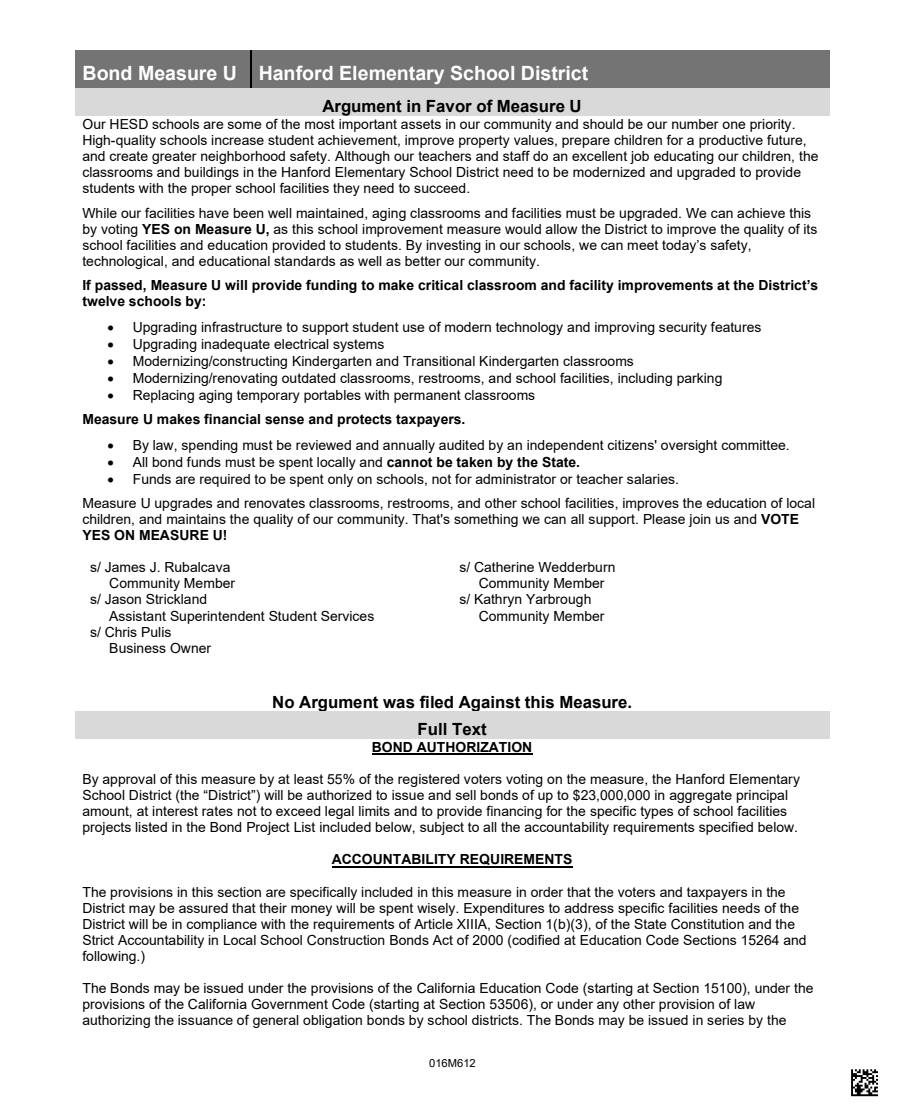
<style>
.page{position:relative;width:905px;height:1107px;background:#fff}
.page>*{position:absolute;margin:0;border:0;box-sizing:border-box;transform-origin:0 0}
.t1{font:700 19.65px "Arial";color:#fff}
.t2{font:700 16.8px/27.8px "Arial";color:#000;text-align:center}
.t3{font:13.95px/16px "Arial";color:#000}
.t4{font:700 13.95px/16px "Arial";color:#000}
.t5{font:11.25px "Arial";color:#000}
.s1{font-weight:700}
</style>
<div class="page">
<div style="left:75px;top:50px;width:175px;height:38px;background:#747474"></div>
<div style="left:252px;top:50px;width:577px;height:38px;background:#747474"></div>
<hr style="left:251px;top:50px;width:1px;height:38px;background:#000">
<hr style="left:250px;top:50px;width:1px;height:38px;background:#000">
<div style="left:82px;top:88px;width:739px;height:28px;background:#d9d9d9"></div>
<div style="left:82px;top:711px;width:739px;height:28px;background:#d9d9d9"></div>
<hr style="left:372px;top:753px;width:160px;height:2px;background:#000">
<hr style="left:331px;top:866px;width:241px;height:1px;background:#000">
<svg style="left:851px;top:1069px;width:27px;height:25px"></svg>
<hr style="left:851px;top:1094px;width:27px;height:2px;background:#000">
<h1 class="t1" style="left:82px;top:60px;width:507px">Bond Measure U Hanford Elementary School District</h1>
<p class="t2" style="left:322px;top:93px;width:261px">Argument in Favor of Measure U</p>
<p class="t3" style="left:82px;top:116px;width:737px">Our HESD schools are some of the most important assets in our community and should be our number one priority.<br>High-quality schools increase student achievement, improve property values, prepare children for a productive future, and create greater neighborhood safety. Although our teachers and staff do an excellent job educating our children, the classrooms and buildings in the Hanford Elementary School District need to be modernized and upgraded to provide students with the proper school facilities they need to succeed.</p>
<p class="t3" style="left:82px;top:205px;width:736px">While our facilities have been well maintained, aging classrooms and facilities must be upgraded. We can achieve this by voting <span class="s1">YES on Measure U,</span> as this school improvement measure would allow the District to improve the quality of its school facilities and education provided to students. By investing in our schools, we can meet today’s safety, technological, and educational standards as well as better our community.</p>
<p class="t4" style="left:82px;top:277px;width:737px">If passed, Measure U will provide funding to make critical classroom and facility improvements at the District’s twelve schools by:</p>
<p class="t3" style="left:108px;top:319px;width:655px">• Upgrading infrastructure to support student use of modern technology and improving security features</p>
<p class="t3" style="left:108px;top:336px;width:278px">• Upgrading inadequate electrical systems</p>
<p class="t3" style="left:108px;top:353px;width:527px">• Modernizing/constructing Kindergarten and Transitional Kindergarten classrooms</p>
<p class="t3" style="left:108px;top:370px;width:616px">• Modernizing/renovating outdated classrooms, restrooms, and school facilities, including parking</p>
<p class="t3" style="left:82px;top:383px;width:454px;line-height:24.3px;text-indent:25px">• Replacing aging temporary portables with permanent classrooms<br><span class="s1">Measure U makes financial sense and protects taxpayers.</span></p>
<p class="t3" style="left:108px;top:437px;width:683px">• By law, spending must be reviewed and annually audited by an independent citizens' oversight committee.</p>
<p class="t3" style="left:108px;top:454px;width:474px">• All bond funds must be spent locally and <span class="s1">cannot be taken by the State.</span></p>
<p class="t3" style="left:82px;top:467px;width:734px;line-height:24.3px;text-indent:25px">• Funds are required to be spent only on schools, not for administrator or teacher salaries.<br>Measure U upgrades and renovates classrooms, restrooms, and other school facilities, improves the education of local</p>
<p class="t3" style="left:82px;top:511px;width:718px">children, and maintains the quality of our community. That's something we can all support. Please join us and <span class="s1">VOTE<br>YES ON MEASURE U!</span></p>
<p class="t3" style="left:109px;top:560px;width:127px;text-indent:-19px">s/ James J. Rubalcava<br>Community Member</p>
<p class="t3" style="left:459px;top:560px;width:157px;text-align:center">s/ Catherine Wedderburn<br>Community Member</p>
<p class="t3" style="left:109px;top:591px;width:266px;text-indent:-19px">s/ Jason Strickland<br>Assistant Superintendent Student Services</p>
<p class="t3" style="left:478px;top:591px;width:127px;text-indent:-19px">s/ Kathryn Yarbrough<br>Community Member</p>
<p class="t3" style="left:109px;top:624px;width:103px;text-indent:-19px">s/ Chris Pulis<br>Business Owner</p>
<p class="t2" style="left:272px;top:688px;width:361px">No Argument was filed Against this Measure.<br>Full Text</p>
<p class="t4" style="left:372px;top:739px;width:162px">BOND AUTHORIZATION</p>
<p class="t3" style="left:82px;top:771px;width:719px">By approval of this measure by at least 55% of the registered voters voting on the measure, the Hanford Elementary School District (the “District”) will be authorized to issue and sell bonds of up to $23,000,000 in aggregate principal amount, at interest rates not to exceed legal limits and to provide financing for the specific types of school facilities projects listed in the Bond Project List included below, subject to all the accountability requirements specified below.</p>
<p class="t4" style="left:331px;top:852px;width:242px">ACCOUNTABILITY REQUIREMENTS</p>
<p class="t3" style="left:82px;top:883px;width:725px">The provisions in this section are specifically included in this measure in order that the voters and taxpayers in the District may be assured that their money will be spent wisely. Expenditures to address specific facilities needs of the District will be in compliance with the requirements of Article XIIIA, Section 1(b)(3), of the State Constitution and the Strict Accountability in Local School Construction Bonds Act of 2000 (codified at Education Code Sections 15264 and following.)</p>
<p class="t3" style="left:82px;top:980px;width:732px">The Bonds may be issued under the provisions of the California Education Code (starting at Section 15100), under the provisions of the California Government Code (starting at Section 53506), or under any other provision of law authorizing the issuance of general obligation bonds by school districts. The Bonds may be issued in series by the</p>
<p class="t5" style="left:429px;top:1055px;width:48px">016M612</p>
</div>
